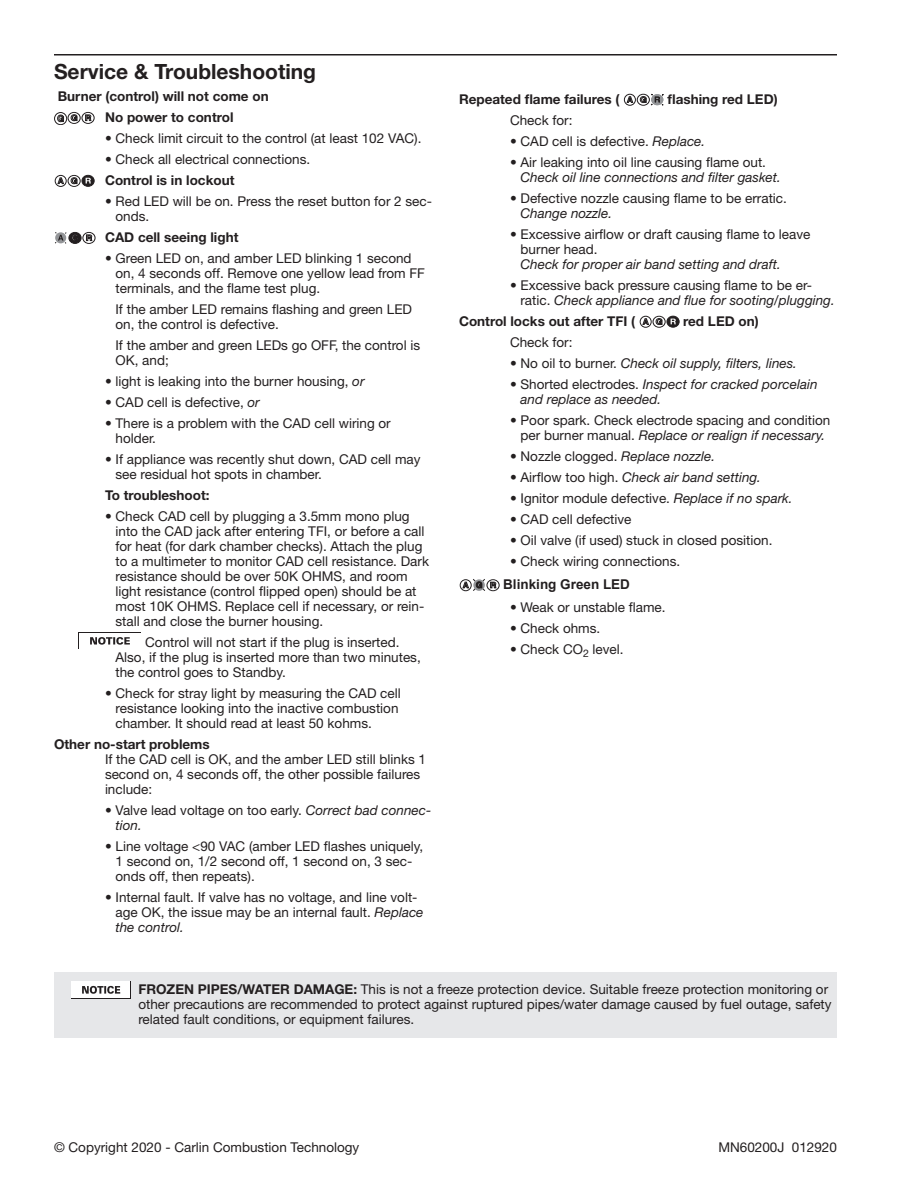
<style>
.page{position:relative;width:918px;height:1188px;background:#fff}
.page>*{position:absolute;margin:0;border:0;box-sizing:border-box;transform-origin:0 0}
.Subhead_2{font:700 21px "Helvetica Neue";color:#231f20}
.BodyWarn{font:13.5px/15px "Helvetica Neue";color:#231f20}
.BodyWarn-2{font:italic 13.5px/15px "Helvetica Neue";color:#231f20}
.BodyWarn-3{font:700 13.5px "Helvetica Neue";color:#231f20}
.Indent_1-TroubleHead{font:700 13.5px "Arial";color:#231f20}
.s1{color:#fff}
.s2{font-style:italic}
.s3{font-style:normal}
.s4{font-weight:700}
</style>
<div class="page">
<div style="left:54px;top:972px;width:783px;height:65px;background:#e6e7e9"></div>
<hr style="left:54px;top:54px;width:783px;height:2px;background:#231f20">
<svg style="left:55px;top:113px;width:12px;height:12px"></svg>
<div style="left:54px;top:112px;width:13px;height:13px;border:1px solid #231f20;border-radius:50%"></div>
<svg style="left:57px;top:115px;width:7px;height:7px"></svg>
<svg style="left:68px;top:112px;width:12px;height:11px"></svg>
<div style="left:68px;top:112px;width:12px;height:12px;border:1px solid #231f20;border-radius:50%"></div>
<svg style="left:71px;top:114px;width:6px;height:7px"></svg>
<svg style="left:82px;top:112px;width:12px;height:11px"></svg>
<div style="left:82px;top:112px;width:12px;height:12px;border:1px solid #231f20;border-radius:50%"></div>
<svg style="left:85px;top:115px;width:6px;height:6px"></svg>
<div style="left:55px;top:175px;width:11px;height:12px;border:1px solid #231f20;border-radius:50%"></div>
<svg style="left:58px;top:177px;width:6px;height:7px"></svg>
<svg style="left:68px;top:175px;width:12px;height:11px"></svg>
<div style="left:68px;top:175px;width:12px;height:12px;border:1px solid #231f20;border-radius:50%"></div>
<svg style="left:71px;top:177px;width:6px;height:7px"></svg>
<svg style="left:82px;top:175px;width:12px;height:11px"></svg>
<div style="left:82px;top:175px;width:12px;height:12px;border:1px solid #231f20;border-radius:50%"></div>
<svg style="left:86px;top:178px;width:5px;height:6px"></svg>
<div style="left:69px;top:232px;width:12px;height:11px;background:#231f20;border-radius:50%"></div>
<div style="left:69px;top:232px;width:12px;height:12px;border:1px solid #231f20;border-radius:50%"></div>
<svg style="left:55px;top:232px;width:23px;height:12px"></svg>
<svg style="left:83px;top:232px;width:12px;height:11px"></svg>
<div style="left:83px;top:232px;width:12px;height:12px;border:1px solid #231f20;border-radius:50%"></div>
<svg style="left:86px;top:235px;width:6px;height:6px"></svg>
<svg style="left:90px;top:637px;width:40px;height:8px"></svg>
<div style="left:624px;top:94px;width:12px;height:11px;border:1px solid #231f20;border-radius:50%"></div>
<svg style="left:627px;top:96px;width:6px;height:7px"></svg>
<div style="left:637px;top:94px;width:13px;height:11px;border:1px solid #231f20;border-radius:50%"></div>
<svg style="left:640px;top:94px;width:24px;height:12px"></svg>
<div style="left:640px;top:316px;width:11px;height:11px;border:1px solid #231f20;border-radius:50%"></div>
<svg style="left:643px;top:318px;width:6px;height:7px"></svg>
<div style="left:653px;top:316px;width:12px;height:11px;border:1px solid #231f20;border-radius:50%"></div>
<svg style="left:656px;top:318px;width:6px;height:7px"></svg>
<svg style="left:667px;top:316px;width:12px;height:11px"></svg>
<div style="left:667px;top:316px;width:12px;height:11px;border:1px solid #231f20;border-radius:50%"></div>
<svg style="left:671px;top:319px;width:5px;height:5px"></svg>
<div style="left:460px;top:580px;width:11px;height:11px;border:1px solid #231f20;border-radius:50%"></div>
<div style="left:487px;top:580px;width:12px;height:11px;border:1px solid #231f20;border-radius:50%"></div>
<svg style="left:463px;top:579px;width:33px;height:12px"></svg>
<svg style="left:71px;top:981px;width:60px;height:17px"></svg>
<div style="left:72px;top:982px;width:58px;height:16px;background:#fff"></div>
<svg style="left:82px;top:986px;width:38px;height:8px"></svg>
<p class="Subhead_2" style="left:54px;top:59px;width:264px">Service &amp; Troubleshooting</p>
<p class="BodyWarn-3" style="left:58px;top:88px;width:212px">Burner (control) will not come on</p>
<p class="BodyWarn-3" style="left:105px;top:109px;width:130px">No power to control</p>
<p class="BodyWarn" style="left:105px;top:130px;width:318px">• Check limit circuit to the control (at least 102 VAC).</p>
<p class="BodyWarn" style="left:105px;top:151px;width:207px">• Check all electrical connections.</p>
<p class="BodyWarn-3" style="left:105px;top:172px;width:131px">Control is in lockout</p>
<p class="BodyWarn" style="left:116px;top:193px;width:318px;text-indent:-10px">• Red LED will be on. Press the reset button for 2 sec&shy;onds.</p>
<p class="BodyWarn-3" style="left:105px;top:229px;width:135px">CAD cell seeing light</p>
<p class="BodyWarn" style="left:116px;top:250px;width:311px;text-indent:-10px">• Green LED on, and amber LED blinking 1 second on, 4 seconds off. Remove one yellow lead from FF terminals, and the flame test plug.</p>
<p class="BodyWarn" style="left:116px;top:301px;width:298px;text-indent:-11px"><span class="s1">•</span> If the amber LED remains flashing and green LED on, the control is defective.</p>
<p class="BodyWarn" style="left:116px;top:337px;width:306px;text-indent:-11px"><span class="s1">•</span> If the amber and green LEDs go OFF, the control is<br>OK, and;</p>
<p class="BodyWarn" style="left:105px;top:373px;width:261px">• light is leaking into the burner housing, <span class="s2">or</span></p>
<p class="BodyWarn" style="left:105px;top:394px;width:156px">• CAD cell is defective, <span class="s2">or</span></p>
<p class="BodyWarn" style="left:116px;top:415px;width:277px;text-indent:-10px">• There is a problem with the CAD cell wiring or holder.</p>
<p class="BodyWarn" style="left:116px;top:451px;width:307px;text-indent:-10px">• If appliance was recently shut down, CAD cell may see residual hot spots in chamber.</p>
<p class="BodyWarn-3" style="left:105px;top:487px;width:106px">To troubleshoot:</p>
<p class="BodyWarn" style="left:116px;top:508px;width:315px;text-indent:-10px">• Check CAD cell by plugging a 3.5mm mono plug into the CAD jack after entering TFI, or before a call for heat (for dark chamber checks). Attach the plug to a multimeter to monitor CAD cell resistance. Dark resistance should be over 50K OHMS, and room light resistance (control flipped open) should be at most 10K OHMS. Replace cell if necessary, or rein&shy;stall and close the burner housing.</p>
<p class="BodyWarn" style="left:145px;top:634px;width:256px">Control will not start if the plug is inserted.</p>
<p class="BodyWarn" style="left:116px;top:649px;width:307px;text-indent:-11px"><span class="s1">•</span> Also, if the plug is inserted more than two minutes, the control goes to Standby.</p>
<p class="BodyWarn" style="left:116px;top:685px;width:287px;text-indent:-10px">• Check for stray light by measuring the CAD cell resistance looking into the inactive combustion chamber. It should read at least 50 kohms.</p>
<p class="BodyWarn-3" style="left:54px;top:736px;width:157px">Other no-start problems</p>
<p class="BodyWarn" style="left:105px;top:751px;width:323px">If the CAD cell is OK, and the amber LED still blinks 1 second on, 4 seconds off, the other possible failures include:</p>
<p class="BodyWarn" style="left:116px;top:802px;width:317px;text-indent:-10px">• Valve lead voltage on too early. <span class="s2">Correct bad connec&shy;tion.</span></p>
<p class="BodyWarn" style="left:116px;top:838px;width:309px;text-indent:-10px">• Line voltage &lt;90 VAC (amber LED flashes uniquely,<br>1 second on, 1/2 second off, 1 second on, 3 sec&shy;onds off, then repeats).</p>
<p class="BodyWarn" style="left:116px;top:889px;width:310px;text-indent:-10px">• Internal fault. If valve has no voltage, and line volt&shy;age OK, the issue may be an internal fault. <span class="s2">Replace the control.</span></p>
<p class="BodyWarn-3" style="left:459px;top:90px;width:162px">Repeated flame failures (</p>
<p class="BodyWarn-3" style="left:667px;top:90px;width:112px">flashing red LED)</p>
<p class="BodyWarn" style="left:510px;top:112px;width:64px">Check for:</p>
<p class="BodyWarn" style="left:510px;top:133px;width:197px">• CAD cell is defective. <span class="s2">Replace.</span></p>
<p class="BodyWarn-2" style="left:521px;top:154px;width:262px;text-indent:-10px"><span class="s3">• Air leaking into oil line causing flame out.<br></span>Check oil line connections and filter gasket.</p>
<p class="BodyWarn" style="left:521px;top:190px;width:268px;text-indent:-10px">• Defective nozzle causing flame to be erratic.<br><span class="s2">Change nozzle.</span></p>
<p class="BodyWarn" style="left:521px;top:226px;width:291px;text-indent:-10px">• Excessive airflow or draft causing flame to leave burner head.<br><span class="s2">Check for proper air band setting and draft.</span></p>
<p class="BodyWarn" style="left:521px;top:277px;width:316px;text-indent:-10px">• Excessive back pressure causing flame to be er&shy;ratic. <span class="s2">Check appliance and flue for sooting/plugging.</span></p>
<p class="BodyWarn-3" style="left:459px;top:312px;width:178px">Control locks out after TFI (</p>
<p class="BodyWarn-3" style="left:683px;top:312px;width:77px">red LED on)</p>
<p class="BodyWarn" style="left:510px;top:334px;width:64px">Check for:</p>
<p class="BodyWarn-2" style="left:510px;top:355px;width:289px"><span class="s3">• No oil to burner.</span> Check oil supply, filters, lines.</p>
<p class="BodyWarn-2" style="left:521px;top:376px;width:299px;text-indent:-10px"><span class="s3">• Shorted electrodes.</span> Inspect for cracked porcelain and replace as needed.</p>
<p class="BodyWarn" style="left:510px;top:412px;width:322px;text-align:center">• Poor spark. Check electrode spacing and condition per burner manual. <span class="s2">Replace or realign if necessary.</span></p>
<p class="BodyWarn" style="left:510px;top:448px;width:207px">• Nozzle clogged. <span class="s2">Replace nozzle.</span></p>
<p class="BodyWarn-2" style="left:510px;top:469px;width:253px"><span class="s3">• Airflow too high.</span> Check air band setting.</p>
<p class="BodyWarn" style="left:510px;top:490px;width:284px">• Ignitor module defective. <span class="s2">Replace if no spark.</span></p>
<p class="BodyWarn" style="left:510px;top:511px;width:123px">• CAD cell defective</p>
<p class="BodyWarn" style="left:510px;top:532px;width:264px">• Oil valve (if used) stuck in closed position.</p>
<p class="BodyWarn" style="left:510px;top:553px;width:172px">• Check wiring connections.</p>
<p class="Indent_1-TroubleHead" style="left:503px;top:575px;width:128px">Blinking Green LED</p>
<p class="BodyWarn" style="left:510px;top:599px;width:157px">• Weak or unstable flame.</p>
<p class="BodyWarn" style="left:510px;top:620px;width:92px">• Check ohms.</p>
<p class="BodyWarn" style="left:510px;top:641px;width:115px">• Check CO<sub>2</sub> level.</p>
<p class="BodyWarn" style="left:138px;top:982px;width:695px"><span class="s4">FROZEN PIPES/WATER DAMAGE:</span> This is not a freeze protection device. Suitable freeze protection monitoring or other precautions are recommended to protect against ruptured pipes/water damage caused by fuel outage, safety related fault conditions, or equipment failures.</p>
<p class="BodyWarn" style="left:54px;top:1140px;width:307px">© Copyright 2020 - Carlin Combustion Technology</p>
<p class="BodyWarn" style="left:718px;top:1140px;width:120px">MN60200J 012920</p>
</div>
